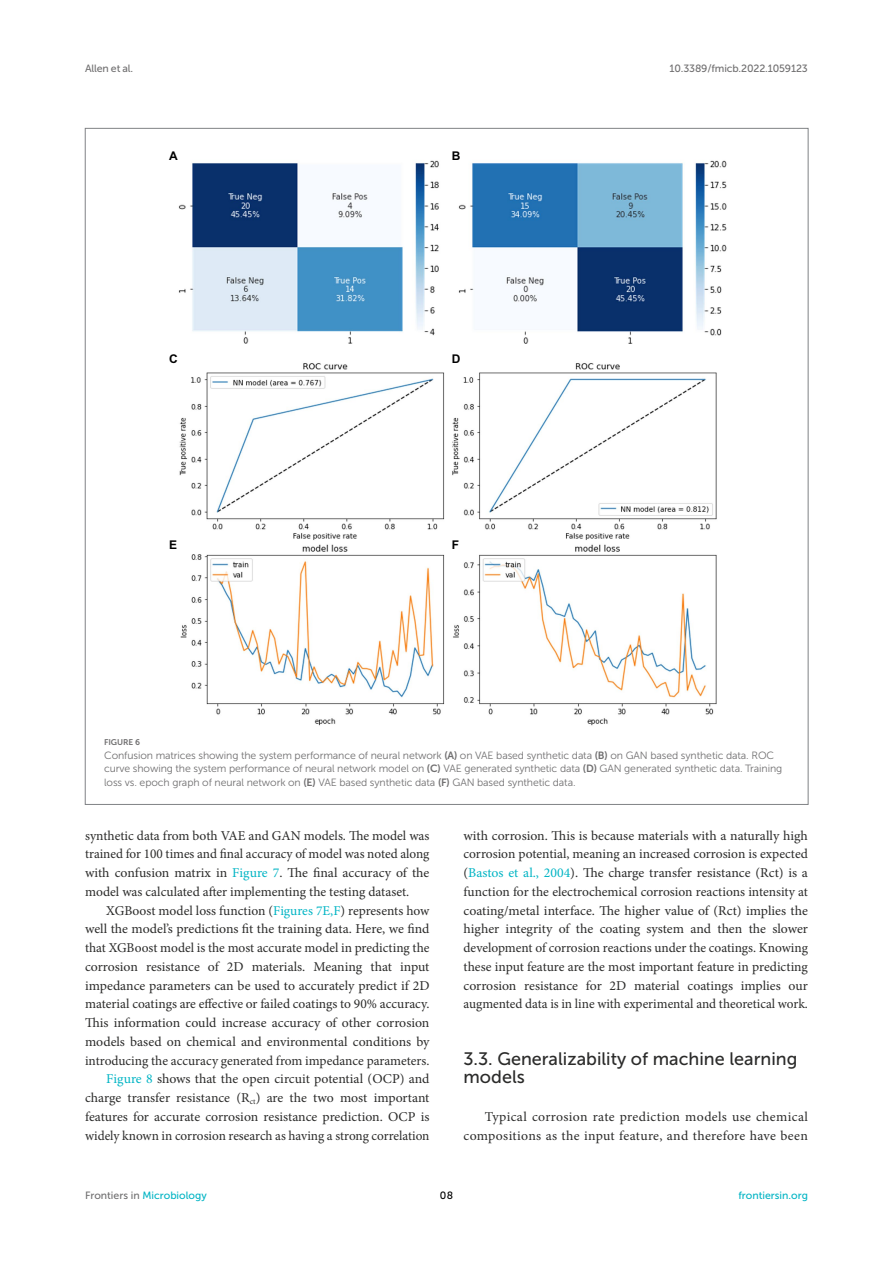
<style>
.page{position:relative;width:893px;height:1263px;background:#fff}
.page>*{position:absolute;margin:0;border:0;box-sizing:border-box;transform-origin:0 0}
.HEAD_2{font:18px/18.8px "Museo Sans 500";color:#2b2b2a}
.TEXT{font:13.5px/18.8px "Minion Pro";color:#2b2b2a;text-align:justify}
.TEXT_FLUSH{font:13.5px/18.8px "Minion Pro";letter-spacing:.015em;color:#2b2b2a;text-align:justify}
.t1{font:700 12px "Arial";color:#000}
.FIG_LEG{font:10.5px/13.5px "Museo Sans 300";letter-spacing:-.01em;color:#706f70}
.t2{font:10.5px "Museo Sans 500";color:#00b4c4}
.t3{font:10.5px "Museo Sans 500";letter-spacing:-.015em;color:#706f70}
.t4{font:10.5px "Museo Sans 500";color:#000}
.FIG_HD{font:8.25px "Museo Sans 700";letter-spacing:-.01em;color:#706f70}
.s1{font-family:"Museo Sans 700"}
.s2{color:#00b4c4}
.s3{color:#706f70}
</style>
<div class="page">
<img style="left:178px;top:160px;width:549px;height:566px">
<p class="t3" style="left:85px;top:63px;width:50px">Allen et al.</p>
<p class="t3" style="left:670px;top:63px;width:140px">10.3389/fmicb.2022.1059123</p>
<p class="t1" style="left:169px;top:147px;width:10px">A</p>
<p class="t1" style="left:452px;top:147px;width:10px">B</p>
<p class="t1" style="left:169px;top:351px;width:10px">C</p>
<p class="t1" style="left:452px;top:351px;width:10px">D</p>
<p class="t1" style="left:169px;top:536px;width:10px">E</p>
<p class="t1" style="left:452px;top:536px;width:9px">F</p>
<p class="FIG_HD" style="left:104px;top:737px;width:37px">FIGURE 6</p>
<p class="FIG_LEG" style="left:104px;top:748px;width:679px">Confusion matrices showing the system performance of neural network <span class="s1">(A)</span> on VAE based synthetic data <span class="s1">(B)</span> on GAN based synthetic data. ROC curve showing the system performance of neural network model on <span class="s1">(C)</span> VAE generated synthetic data <span class="s1">(D)</span> GAN generated synthetic data. Training loss vs. epoch graph of neural network on <span class="s1">(E)</span> VAE based synthetic data <span class="s1">(F)</span> GAN based synthetic data.</p>
<p class="TEXT_FLUSH" style="left:85px;top:826px;width:346px">synthetic data from both VAE and GAN models. The model was trained for 100 times and final accuracy of model was noted along with confusion matrix in <span class="s2">Figure 7</span>. The final accuracy of the model was calculated after implementing the testing dataset.</p>
<p class="TEXT" style="left:85px;top:901px;width:346px;text-indent:21px">XGBoost model loss function (<span class="s2">Figures 7E,F</span>) represents how well the model’s predictions fit the training data. Here, we find that XGBoost model is the most accurate model in predicting the corrosion resistance of 2D materials. Meaning that input impedance parameters can be used to accurately predict if 2D material coatings are effective or failed coatings to 90% accuracy.<br>This information could increase accuracy of other corrosion models based on chemical and environmental conditions by introducing the accuracy generated from impedance parameters.</p>
<p class="TEXT" style="left:85px;top:1070px;width:346px;text-indent:21px"><span class="s2">Figure 8</span> shows that the open circuit potential (OCP) and charge transfer resistance (R<sub>ct</sub>) are the two most important features for accurate corrosion resistance prediction. OCP is widely known in corrosion research as having a strong correlation</p>
<p class="TEXT" style="left:463px;top:826px;width:346px">with corrosion. This is because materials with a naturally high corrosion potential, meaning an increased corrosion is expected (<span class="s2">Bastos et al., 2004</span>). The charge transfer resistance (Rct) is a function for the electrochemical corrosion reactions intensity at coating/metal interface. The higher value of (Rct) implies the higher integrity of the coating system and then the slower development of corrosion reactions under the coatings. Knowing these input feature are the most important feature in predicting corrosion resistance for 2D material coatings implies our augmented data is in line with experimental and theoretical work.</p>
<p class="HEAD_2" style="left:463px;top:1049px;width:335px">3.3. Generalizability of machine learning models</p>
<p class="TEXT_FLUSH" style="left:463px;top:1107px;width:346px;text-align:right">Typical corrosion rate prediction models use chemical compositions as the input feature, and therefore have been</p>
<p class="t2" style="left:85px;top:1190px;width:123px"><span class="s3">Frontiers in</span> Microbiology</p>
<p class="t4" style="left:440px;top:1190px;width:15px">08</p>
<p class="t2" style="left:738px;top:1190px;width:71px">frontiersin.org</p>
</div>
